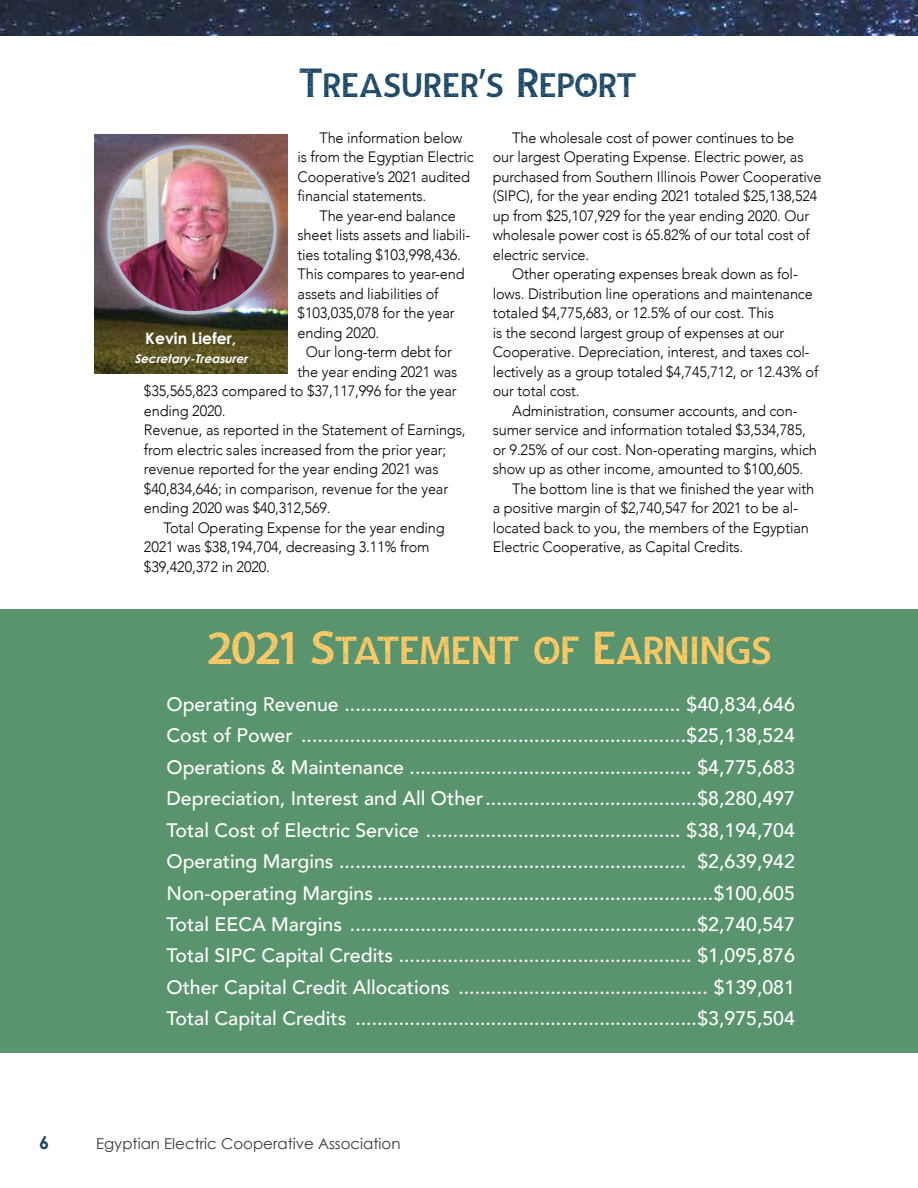
<style>
.page{position:relative;width:918px;height:1188px;background:#fff}
.page>*{position:absolute;margin:0;border:0;box-sizing:border-box;transform-origin:0 0}
.t1{font:45px "Andamar Serif Rough";letter-spacing:-.01em;color:#fcca67}
.t2{font:39px "Andamar Serif Rough";letter-spacing:.005em;color:#1b4765}
.t3{font:500 19.5px/31.5px "Avenir";color:#fff;text-align:justify}
.t4{font:700 18px "Century Gothic";color:#1b4765}
.t5{font:700 15.75px "Century Gothic";color:#fff}
.t6{font:300 15px/19.5px "Avenir";letter-spacing:-.01em;color:#000}
.t7{font:15px "Century Gothic";color:#37373f}
.t8{font:italic 700 12px "Century Gothic";color:#fff}
.s1{font-family:"Open Sans"}
</style>
<div class="page">
<img style="left:0;top:0;width:918px;height:36px">
<div style="left:0;top:609px;width:918px;height:444px;background:#59946f"></div>
<img style="left:94px;top:134px;width:193px;height:240px">
<div style="left:98px;top:136px;width:188px;height:188px;background:#fff;opacity:.75"></div>
<img style="left:109px;top:147px;width:166px;height:166px;border-radius:83px">
<h2 class="t2" style="left:299px;top:60px;width:339px">Treasurer<span class="s1">’</span>s Report</h2>
<p class="t6" style="left:298px;top:128px;width:178px;text-indent:22px">The information below is from the Egyptian Electric<br>Cooperative’s 2021 audited financial statements.</p>
<p class="t6" style="left:319px;top:206px;width:138px">The year-end balance</p>
<p class="t6" style="left:298px;top:225px;width:174px">sheet lists assets and liabili-</p>
<p class="t6" style="left:298px;top:245px;width:165px">ties totaling $103,998,436.</p>
<p class="t6" style="left:298px;top:264px;width:169px">This compares to year-end</p>
<p class="t6" style="left:298px;top:284px;width:142px">assets and liabilities of</p>
<p class="t6" style="left:298px;top:303px;width:159px">$103,035,078 for the year</p>
<p class="t6" style="left:298px;top:323px;width:83px">ending 2020.</p>
<p class="t6" style="left:306px;top:342px;width:148px">Our long-term debt for</p>
<p class="t6" style="left:298px;top:362px;width:161px">the year ending 2021 was</p>
<p class="t6" style="left:144px;top:381px;width:314px">$35,565,823 compared to $37,117,996 for the year</p>
<p class="t6" style="left:144px;top:401px;width:83px">ending 2020.</p>
<p class="t6" style="left:144px;top:420px;width:323px">Revenue, as reported in the Statement of Earnings,</p>
<p class="t6" style="left:144px;top:440px;width:304px">from electric sales increased from the prior year;</p>
<p class="t6" style="left:144px;top:459px;width:296px">revenue reported for the year ending 2021 was</p>
<p class="t6" style="left:144px;top:479px;width:306px">$40,834,646; in comparison, revenue for the year</p>
<p class="t6" style="left:144px;top:498px;width:188px">ending 2020 was $40,312,569.</p>
<p class="t6" style="left:163px;top:518px;width:283px">Total Operating Expense for the year ending</p>
<p class="t6" style="left:144px;top:537px;width:287px">2021 was $38,194,704, decreasing 3.11% from</p>
<p class="t6" style="left:144px;top:557px;width:128px">$39,420,372 in 2020.</p>
<p class="t5" style="left:145px;top:326px;width:93px">Kevin Liefer,</p>
<p class="t8" style="left:134px;top:350px;width:118px">Secretary-Treasurer</p>
<p class="t6" style="left:512px;top:128px;width:284px">The wholesale cost of power continues to be</p>
<p class="t6" style="left:493px;top:147px;width:312px">our largest Operating Expense. Electric power, as</p>
<p class="t6" style="left:493px;top:167px;width:330px">purchased from Southern Illinois Power Cooperative</p>
<p class="t6" style="left:493px;top:186px;width:326px">(SIPC), for the year ending 2021 totaled $25,138,524</p>
<p class="t6" style="left:493px;top:206px;width:318px">up from $25,107,929 for the year ending 2020. Our</p>
<p class="t6" style="left:493px;top:225px;width:319px">wholesale power cost is 65.82% of our total cost of</p>
<p class="t6" style="left:493px;top:245px;width:98px">electric service.</p>
<p class="t6" style="left:512px;top:264px;width:287px">Other operating expenses break down as fol-</p>
<p class="t6" style="left:493px;top:284px;width:322px">lows. Distribution line operations and maintenance</p>
<p class="t6" style="left:493px;top:303px;width:283px">totaled $4,775,683, or 12.5% of our cost. This</p>
<p class="t6" style="left:493px;top:323px;width:293px">is the second largest group of expenses at our</p>
<p class="t6" style="left:493px;top:342px;width:319px">Cooperative. Depreciation, interest, and taxes col-</p>
<p class="t6" style="left:493px;top:362px;width:327px">lectively as a group totaled $4,745,712, or 12.43% of</p>
<p class="t6" style="left:493px;top:381px;width:88px">our total cost.</p>
<p class="t6" style="left:512px;top:401px;width:287px">Administration, consumer accounts, and con-</p>
<p class="t6" style="left:493px;top:420px;width:315px">sumer service and information totaled $3,534,785,</p>
<p class="t6" style="left:493px;top:440px;width:326px">or 9.25% of our cost. Non-operating margins, which</p>
<p class="t6" style="left:493px;top:459px;width:312px">show up as other income, amounted to $100,605.</p>
<p class="t6" style="left:512px;top:479px;width:303px">The bottom line is that we finished the year with</p>
<p class="t6" style="left:493px;top:498px;width:307px">a positive margin of $2,740,547 for 2021 to be al-</p>
<p class="t6" style="left:493px;top:518px;width:318px">located back to you, the members of the Egyptian</p>
<p class="t6" style="left:493px;top:537px;width:252px">Electric Cooperative, as Capital Credits.</p>
<h1 class="t1" style="left:208px;top:621px;width:566px">2021 Statement of Earnings</h1>
<p class="t3" style="left:166px;top:687px;width:630px">Operating Revenue .............................................................. $40,834,646<br>Cost of Power .......................................................................$25,138,524<br>Operations &amp; Maintenance .................................................... $4,775,683<br>Depreciation, Interest and All Other.......................................$8,280,497<br>Total Cost of Electric Service ............................................... $38,194,704<br>Operating Margins ................................................................ $2,639,942<br>Non-operating Margins ..............................................................$100,605<br>Total EECA Margins ................................................................$2,740,547<br>Total SIPC Capital Credits ...................................................... $1,095,876<br>Other Capital Credit Allocations .............................................. $139,081<br>Total Capital Credits ...............................................................$3,975,504</p>
<p class="t4" style="left:39px;top:1128px;width:12px">6</p>
<p class="t7" style="left:96px;top:1133px;width:306px">Egyptian Electric Cooperative Association</p>
</div>
